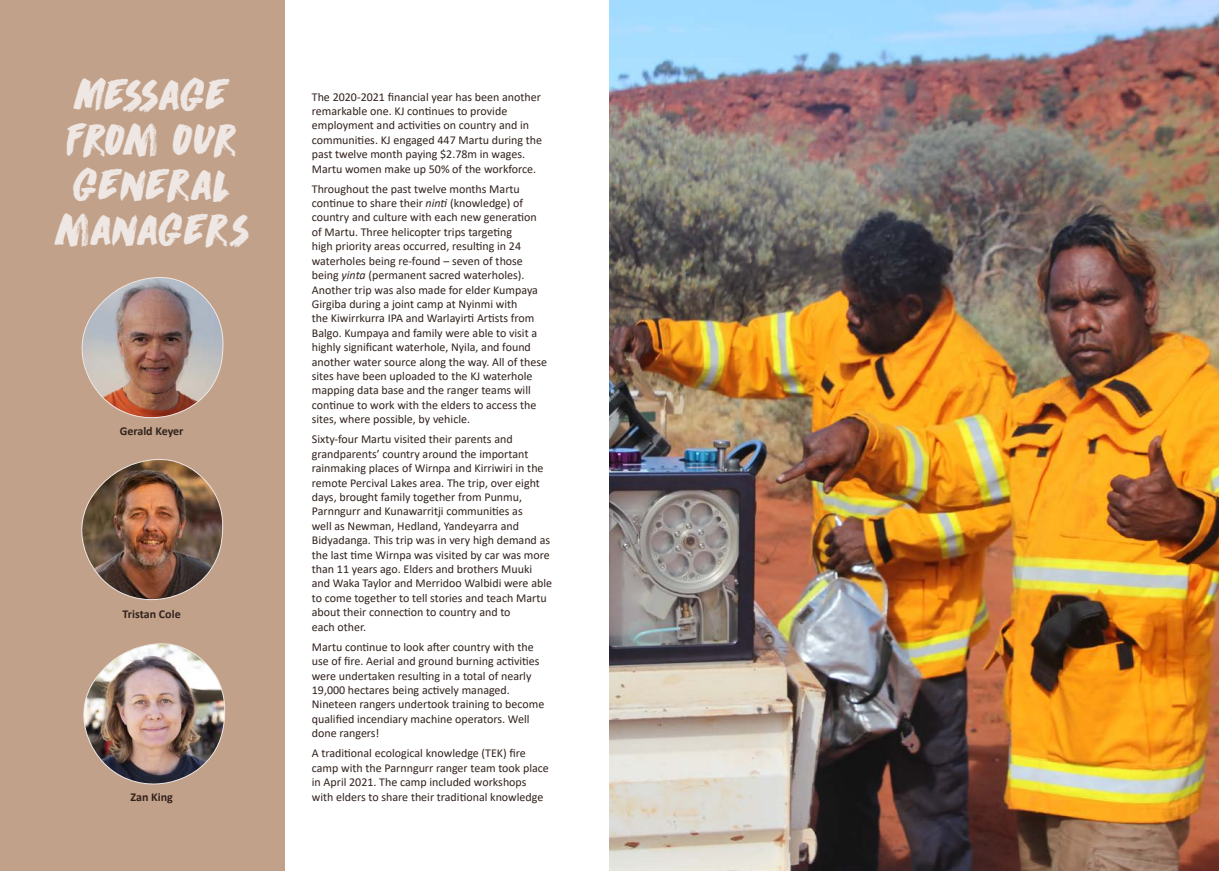
<style>
.page{position:relative;width:1219px;height:871px;background:#fff}
.page>*{position:absolute;margin:0;border:0;box-sizing:border-box;transform-origin:0 0}
.Program_headings{font:40px/45px "DK Dirrrty";letter-spacing:-.04em;color:#eee7e3;text-align:center}
.Body{font:12px/14.4px "Calibri";color:#31221d}
.Name{font:700 12px "Calibri";color:#31221d}
.Name-2{font:700 12px "Calibri";color:#31201a}
.s1{font-style:italic}
</style>
<div class="page">
<div style="left:0;top:0;width:284px;height:870px;background:#c2a18a"></div>
<img style="left:609px;top:0;width:610px;height:870px">
<img style="left:81px;top:277px;width:143px;height:142px">
<img style="left:81px;top:458px;width:143px;height:143px">
<img style="left:83px;top:643px;width:143px;height:142px">
<p class="Program_headings" style="left:54px;top:71px;width:197px">Message from our general managers</p>
<p class="Name" style="left:120px;top:422px;width:65px">Gerald Keyer</p>
<p class="Name" style="left:123px;top:605px;width:60px">Tristan Cole</p>
<p class="Name-2" style="left:130px;top:788px;width:44px">Zan King</p>
<p class="Body" style="left:312px;top:89px;width:232px">The 2020-2021 financial year has been another remarkable one. KJ continues to provide employment and activities on country and in communities. KJ engaged 447 Martu during the past twelve month paying $2.78m in wages.<br>Martu women make up 50% of the workforce.</p>
<p class="Body" style="left:312px;top:181px;width:237px">Throughout the past twelve months Martu continue to share their <span class="s1">ninti</span> (knowledge) of country and culture with each new generation of Martu. Three helicopter trips targeting<br>high priority areas occurred, resulting in 24 waterholes being re-found – seven of those being <span class="s1">yinta</span> (permanent sacred waterholes).<br>Another trip was also made for elder Kumpaya Girgiba during a joint camp at Nyinmi with<br>the Kiwirrkurra IPA and Warlayirti Artists from Balgo. Kumpaya and family were able to visit a highly significant waterhole, Nyila, and found another water source along the way. All of these sites have been uploaded to the KJ waterhole mapping data base and the ranger teams will continue to work with the elders to access the sites, where possible, by vehicle.</p>
<p class="Body" style="left:312px;top:431px;width:242px">Sixty-four Martu visited their parents and grandparents’ country around the important rainmaking places of Wirnpa and Kirriwiri in the remote Percival Lakes area. The trip, over eight days, brought family together from Punmu, Parnngurr and Kunawarritji communities as<br>well as Newman, Hedland, Yandeyarra and Bidyadanga. This trip was in very high demand as the last time Wirnpa was visited by car was more than 11 years ago. Elders and brothers Muuki and Waka Taylor and Merridoo Walbidi were able to come together to tell stories and teach Martu about their connection to country and to<br>each other.</p>
<p class="Body" style="left:312px;top:639px;width:234px">Martu continue to look after country with the use of fire. Aerial and ground burning activities were undertaken resulting in a total of nearly 19,000 hectares being actively managed.<br>Nineteen rangers undertook training to become qualified incendiary machine operators. Well done rangers!</p>
<p class="Body" style="left:312px;top:745px;width:239px">A traditional ecological knowledge (TEK) fire camp with the Parnngurr ranger team took place in April 2021. The camp included workshops with elders to share their traditional knowledge</p>
</div>
